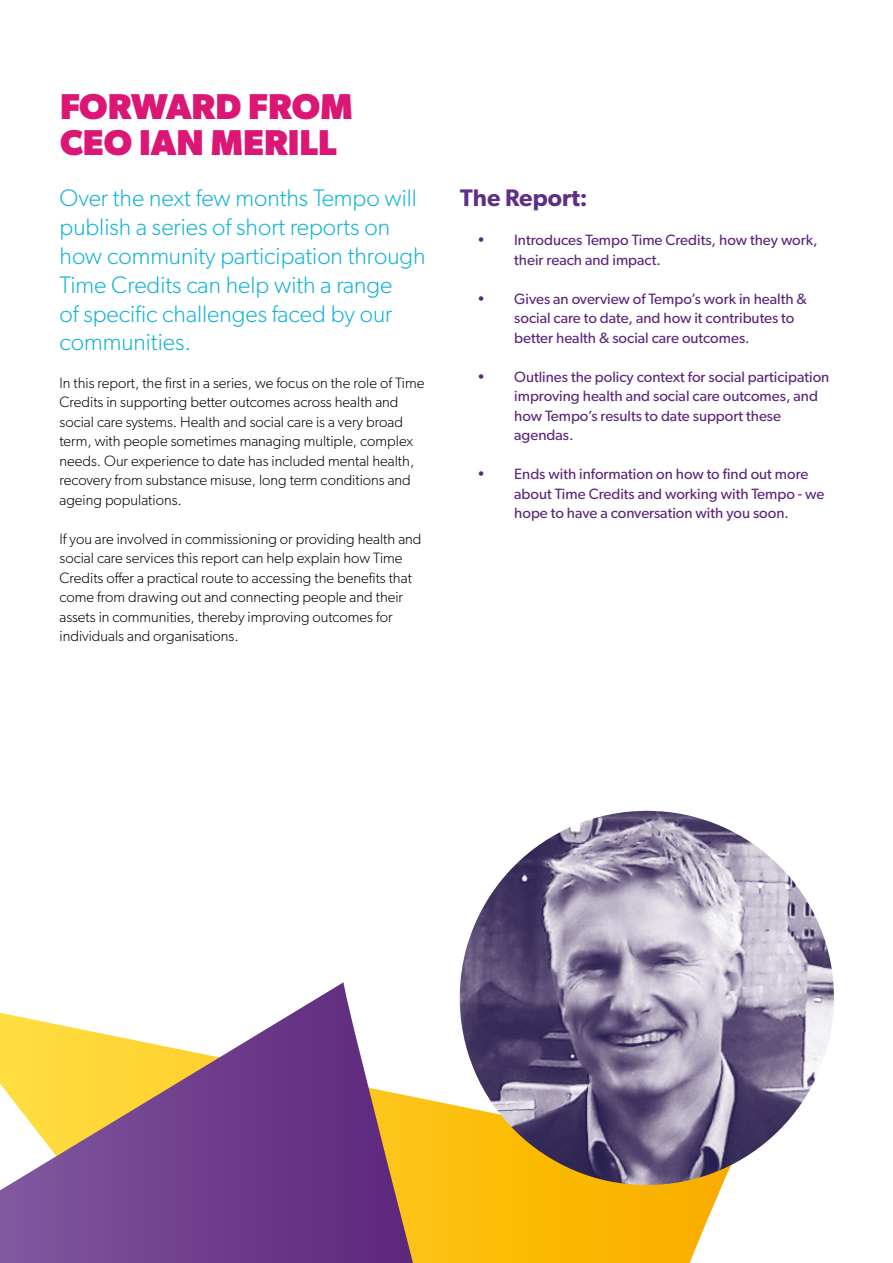
<style>
.page{position:relative;width:893px;height:1263px;background:#fff}
.page>*{position:absolute;margin:0;border:0;box-sizing:border-box;transform-origin:0 0}
.t1{font:700 36px/36px "Gibson";color:#db1675}
.t2{font:300 24px/28.8px "Gibson";color:#11b3d6}
.t3{font:600 24px "Gibson";color:#5f2f87}
.t4{font:300 15px/19.5px "Gibson";color:#000}
.t5{font:15px/19.5px "Gibson";color:#5c267b}
</style>
<div class="page">
<svg style="left:413px;top:1013px;width:320px;height:250px"></svg>
<svg style="left:0;top:982px;width:413px;height:281px"></svg>
<img style="left:460px;top:811px;width:374px;height:374px;border-radius:187px">
<h1 class="t1" style="left:60px;top:88px;width:294px">FORWARD FROM<br>CEO IAN MERILL</h1>
<h2 class="t2" style="left:60px;top:183px;width:368px">Over the next few months Tempo will publish a series of short reports on how community participation through<br>Time Credits can help with a range<br>of specific challenges faced by our communities.</h2>
<p class="t4" style="left:60px;top:373px;width:366px">In this report, the first in a series, we focus on the role of Time Credits in supporting better outcomes across health and social care systems. Health and social care is a very broad term, with people sometimes managing multiple, complex needs. Our experience to date has included mental health, recovery from substance misuse, long term conditions and ageing populations.</p>
<p class="t4" style="left:60px;top:529px;width:363px">If you are involved in commissioning or providing health and social care services this report can help explain how Time Credits offer a practical route to accessing the benefits that come from drawing out and connecting people and their assets in communities, thereby improving outcomes for individuals and organisations.</p>
<h2 class="t3" style="left:460px;top:184px;width:129px">The Report:</h2>
<p class="t5" style="left:514px;top:230px;width:305px;text-indent:-37px">• Introduces Tempo Time Credits, how they work, their reach and impact.</p>
<p class="t5" style="left:514px;top:289px;width:294px;text-indent:-37px">• Gives an overview of Tempo’s work in health &amp; social care to date, and how it contributes to better health &amp; social care outcomes.</p>
<p class="t5" style="left:514px;top:367px;width:317px;text-indent:-37px">• Outlines the policy context for social participation improving health and social care outcomes, and how Tempo’s results to date support these agendas.</p>
<p class="t5" style="left:514px;top:464px;width:312px;text-indent:-37px">• Ends with information on how to find out more about Time Credits and working with Tempo - we hope to have a conversation with you soon.</p>
</div>
